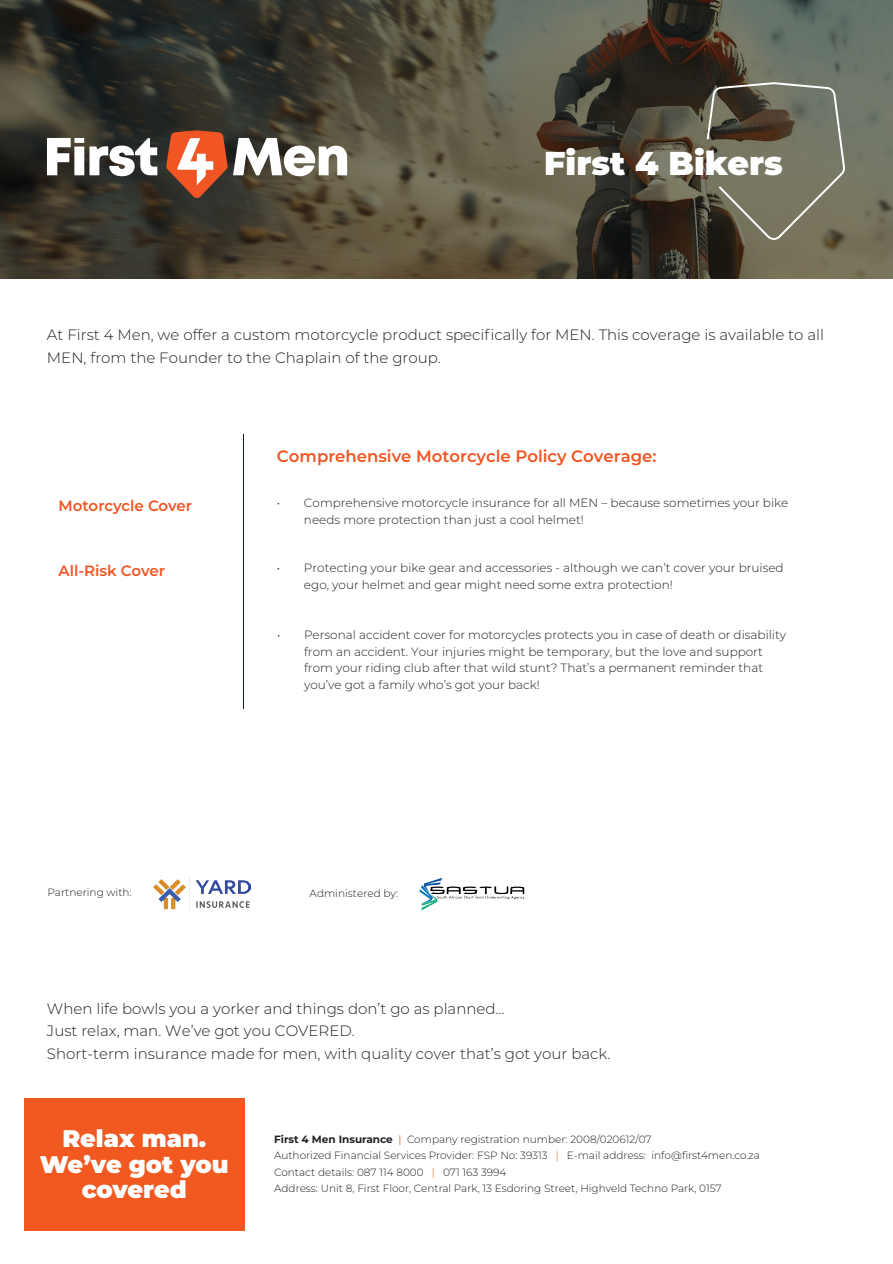
<style>
.page{position:relative;width:893px;height:1264px;background:#fff}
.page>*{position:absolute;margin:0;border:0;box-sizing:border-box;transform-origin:0 0}
.t1{font:900 33px "Montserrat";color:#fff}
.t2{font:900 24px/25.5px "Montserrat";color:#fff;text-align:center}
.t3{font:600 16.5px "Montserrat";color:#f15523}
.t4{font:300 15px/22.5px "Montserrat";color:#231f20}
.t5{font:600 15px "Montserrat";color:#f15523}
.t6{font:300 12px/16.5px "Montserrat";color:#231f20}
.t7{font:300 10.5px/16.5px "Montserrat";color:#231f20}
.t8{font:300 10.5px "Montserrat";color:#201d1e}
.s1{font-weight:700}
.s2{font-weight:400;color:#f15921}
.s3{color:#f15921}
</style>
<div class="page">
<div style="left:24px;top:1097px;width:221px;height:133px;background:#f15921"></div>
<hr style="left:243px;top:434px;width:1px;height:274px;background:#091c2b">
<svg style="left:0;top:0;width:892px;height:278px;background:#4c483a"></svg>
<svg style="left:47px;top:130px;width:300px;height:68px"></svg>
<svg style="left:706px;top:82px;width:139px;height:158px;background:#6d6b5a"></svg>
<img style="left:419px;top:877px;width:106px;height:34px">
<img style="left:153px;top:877px;width:98px;height:33px">
<h1 class="t1" style="left:544px;top:139px;width:240px">First 4 Bikers</h1>
<p class="t4" style="left:47px;top:323px;width:778px">At First 4 Men, we offer a custom motorcycle product specifically for MEN. This coverage is available to all<br>MEN, from the Founder to the Chaplain of the group.</p>
<p class="t5" style="left:59px;top:495px;width:135px">Motorcycle Cover</p>
<p class="t5" style="left:59px;top:559px;width:108px">All-Risk Cover</p>
<h3 class="t3" style="left:277px;top:444px;width:381px">Comprehensive Motorcycle Policy Coverage:</h3>
<p class="t6" style="left:304px;top:494px;width:486px;text-indent:-27px">• Comprehensive motorcycle insurance for all MEN – because sometimes your bike needs more protection than just a cool helmet!</p>
<p class="t6" style="left:304px;top:559px;width:481px;text-indent:-27px">• Protecting your bike gear and accessories - although we can’t cover your bruised ego, your helmet and gear might need some extra protection!</p>
<p class="t6" style="left:304px;top:626px;width:483px;text-indent:-27px">• Personal accident cover for motorcycles protects you in case of death or disability from an accident. Your injuries might be temporary, but the love and support from your riding club after that wild stunt? That’s a permanent reminder that you’ve got a family who’s got your back!</p>
<p class="t8" style="left:47px;top:885px;width:86px">Partnering with:</p>
<p class="t8" style="left:309px;top:886px;width:90px">Administered by:</p>
<p class="t4" style="left:47px;top:996px;width:565px">When life bowls you a yorker and things don’t go as planned...<br>Just relax, man. We’ve got you COVERED.<br>Short-term insurance made for men, with quality cover that’s got your back.</p>
<h2 class="t2" style="left:40px;top:1123px;width:190px">Relax man.<br>We’ve got you covered</h2>
<p class="t7" style="left:274px;top:1129px;width:487px"><span class="s1">First 4 Men Insurance</span> <span class="s2">|</span> Company registration number: 2008/020612/07<br>Authorized Financial Services Provider: FSP No: 39313 <span class="s3">|</span> E-mail address: info@first4men.co.za Contact details: 087 114 8000 <span class="s3">|</span> 071 163 3994<br>Address: Unit 8, First Floor, Central Park, 13 Esdoring Street, Highveld Techno Park, 0157</p>
</div>
